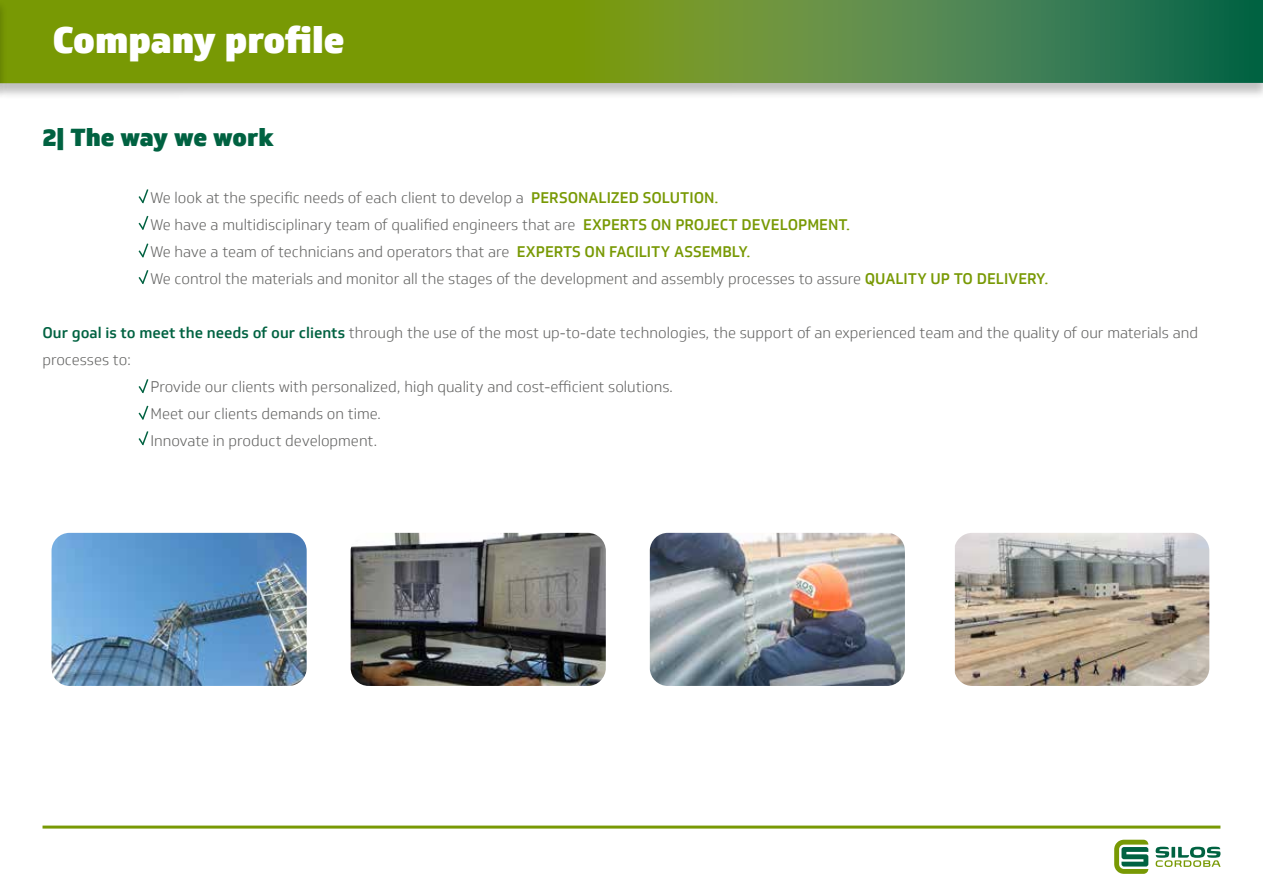
<style>
.page{position:relative;width:1263px;height:893px;background:#fff}
.page>*{position:absolute;margin:0;border:0;box-sizing:border-box;transform-origin:0 0}
.t1{font:900 36px "Soleto";color:#fff}
.t2{font:900 24px "Soleto";letter-spacing:-.01em;color:#006241}
.t3{font:300 15px/27px "Soleto";color:#636362}
.s1{font-weight:500;color:#789904}
.s2{font-weight:500;color:#006241}
</style>
<div class="page">
<div style="left:0;top:0;width:1263px;height:100px;background:#000;opacity:.25"></div>
<svg style="left:8px;top:0;width:1255px;height:83px;background:#618e26"></svg>
<div style="left:0;top:0;width:8px;height:101px;background:#000;opacity:.25"></div>
<svg style="left:0;top:0;width:1px;height:84px"></svg>
<hr style="left:43px;top:826px;width:1177px;height:3px;background:#789904">
<svg style="left:1155px;top:847px;width:65px;height:20px"></svg>
<svg style="left:1114px;top:840px;width:34px;height:34px"></svg>
<svg style="left:138px;top:189px;width:11px;height:15px"></svg>
<svg style="left:138px;top:215px;width:11px;height:15px"></svg>
<svg style="left:138px;top:243px;width:11px;height:15px"></svg>
<svg style="left:138px;top:270px;width:11px;height:14px"></svg>
<svg style="left:138px;top:405px;width:11px;height:15px"></svg>
<svg style="left:138px;top:431px;width:11px;height:15px"></svg>
<svg style="left:138px;top:379px;width:11px;height:15px"></svg>
<img style="left:52px;top:533px;width:255px;height:153px">
<img style="left:351px;top:533px;width:255px;height:153px">
<img style="left:650px;top:533px;width:255px;height:153px">
<img style="left:955px;top:533px;width:254px;height:153px">
<h1 class="t1" style="left:53px;top:17px;width:293px">Company profile</h1>
<h2 class="t2" style="left:42px;top:122px;width:233px">2| The way we work</h2>
<p class="t3" style="left:150px;top:184px;width:899px">We look at the specific needs of each client to develop a <span class="s1">PERSONALIZED SOLUTION.<br></span>We have a multidisciplinary team of qualified engineers that are <span class="s1">EXPERTS ON PROJECT DEVELOPMENT.<br></span>We have a team of technicians and operators that are <span class="s1">EXPERTS ON FACILITY ASSEMBLY.<br></span>We control the materials and monitor all the stages of the development and assembly processes to assure <span class="s1">QUALITY UP TO DELIVERY.</span></p>
<p class="t3" style="left:42px;top:319px;width:1157px"><span class="s2">Our goal is to meet the needs of our clients</span> through the use of the most up-to-date technologies, the support of an experienced team and the quality of our materials and</p>
<p class="t3" style="left:42px;top:346px;width:90px">processes to:</p>
<p class="t3" style="left:150px;top:373px;width:524px">Provide our clients with personalized, high quality and cost-efficient solutions.</p>
<p class="t3" style="left:150px;top:400px;width:232px">Meet our clients demands on time.</p>
<p class="t3" style="left:150px;top:427px;width:229px">Innovate in product development.</p>
</div>
